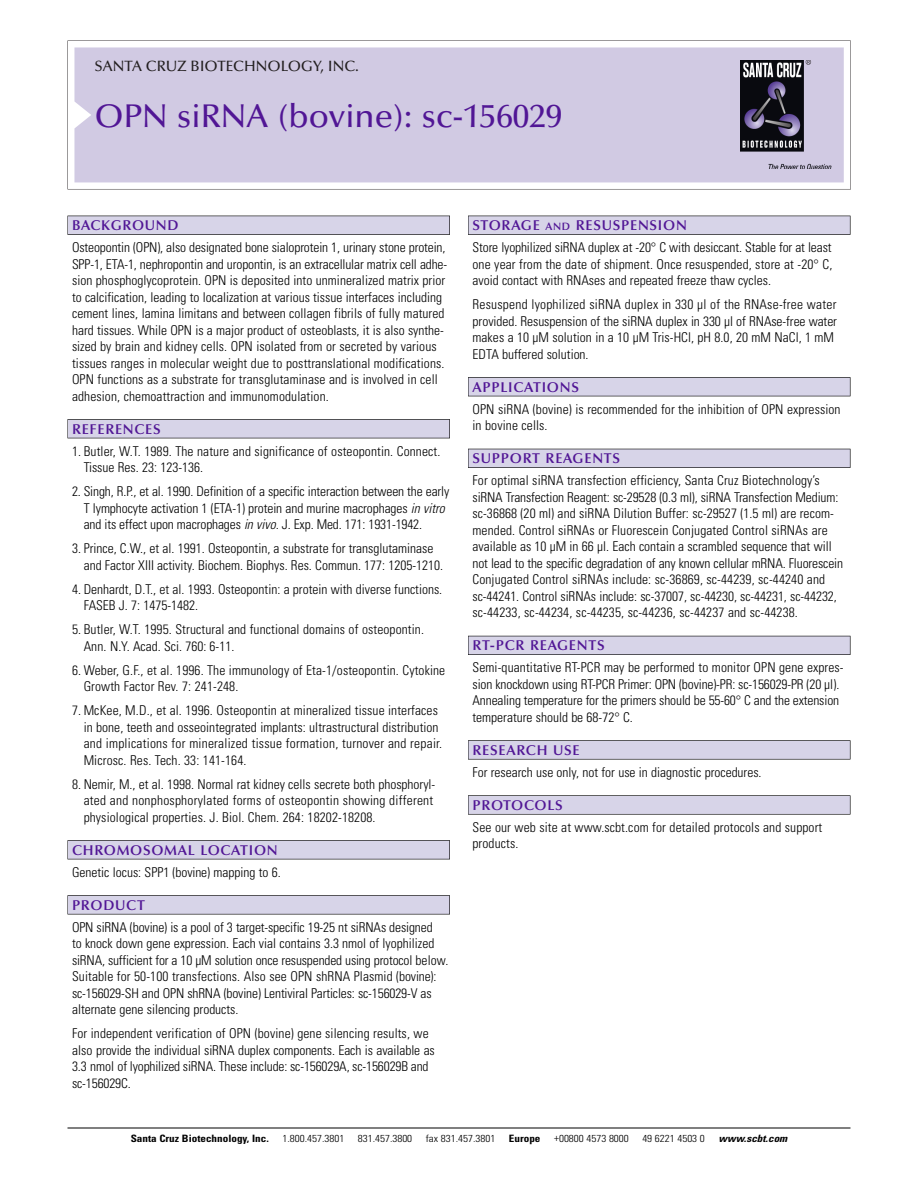
<style>
.page{position:relative;width:918px;height:1188px;background:#fff}
.page>*{position:absolute;margin:0;border:0;box-sizing:border-box;transform-origin:0 0}
.t1{font:500 33px "Optima";color:#511695}
.t2{font:500 15px "Optima";color:#231f20}
.t3{font:600 14.25px "Optima";letter-spacing:.05em;color:#511695}
.t4{font:300 condensed 13.5px/16.5px "Univers";color:#000}
.t5{font:300 condensed 10.2px "Univers";color:#000;scale:1.1 1}
.t6{font:700 condensed 10.2px "Univers";color:#000;scale:1.1 1}
.t7{font:italic 700 condensed 10.2px "Univers";color:#000;scale:1.1 1}
.s1{font-style:italic}
.s2{font-size:10.65px}
</style>
<div class="page">
<svg style="left:74px;top:41px;width:777px;height:148px"></svg>
<div style="left:74px;top:47px;width:770px;height:135px;background:#d1cae3"></div>
<img style="left:741px;top:60px;width:90px;height:108px">
<div style="left:68px;top:216px;width:382px;height:19px;background:#535256"></div>
<div style="left:68px;top:216px;width:381px;height:18px;background:#d7d4e8"></div>
<div style="left:68px;top:419px;width:382px;height:19px;background:#515155"></div>
<div style="left:68px;top:420px;width:381px;height:18px;background:#d7d4e8"></div>
<div style="left:68px;top:840px;width:382px;height:19px;background:#545357"></div>
<div style="left:68px;top:841px;width:381px;height:18px;background:#d7d4e8"></div>
<div style="left:68px;top:895px;width:382px;height:19px;background:#575659"></div>
<div style="left:68px;top:896px;width:381px;height:18px;background:#d7d4e8"></div>
<div style="left:468px;top:216px;width:382px;height:19px;background:#535256"></div>
<div style="left:468px;top:216px;width:382px;height:18px;background:#d7d4e8"></div>
<div style="left:468px;top:377px;width:382px;height:19px;background:#515155"></div>
<div style="left:468px;top:378px;width:382px;height:18px;background:#d7d4e8"></div>
<div style="left:468px;top:449px;width:382px;height:19px;background:#515057"></div>
<div style="left:468px;top:449px;width:382px;height:18px;background:#d7d4e8"></div>
<div style="left:468px;top:636px;width:382px;height:19px;background:#535259"></div>
<div style="left:468px;top:636px;width:382px;height:18px;background:#d7d4e8"></div>
<svg style="left:468px;top:740px;width:382px;height:20px"></svg>
<div style="left:468px;top:741px;width:382px;height:18px;background:#d7d4e8"></div>
<div style="left:468px;top:795px;width:382px;height:20px;background:#676767"></div>
<div style="left:468px;top:796px;width:382px;height:18px;background:#d7d4e8"></div>
<hr style="left:68px;top:1128px;width:782px;height:1px;background:#000">
<p class="t2" style="left:94px;top:60px;width:266px">SANTA CRUZ BIOTECHNOLOGY, INC.</p>
<p class="t1" style="left:94px;top:102px;width:469px">OPN siRNA (bovine): sc-156029</p>
<p class="t3" style="left:72px;top:219px;width:108px">BACKGROUND</p>
<p class="t4" style="left:72px;top:240px;width:377px">Osteopontin (OPN), also designated bone sialoprotein 1, urinary stone protein, SPP-1, ETA-1, nephropontin and uropontin, is an extracellular matrix cell adhe&shy;sion phosphoglycoprotein. OPN is deposited into unmineralized matrix prior to calcification, leading to localization at various tissue interfaces including cement lines, lamina limitans and between collagen fibrils of fully matured hard tissues. While OPN is a major product of osteoblasts, it is also synthe&shy;sized by brain and kidney cells. OPN isolated from or secreted by various tissues ranges in molecular weight due to posttranslational modifications.<br>OPN functions as a substrate for transglutaminase and is involved in cell adhesion, chemoattraction and immunomodulation.</p>
<p class="t3" style="left:72px;top:423px;width:90px">REFERENCES</p>
<p class="t4" style="left:84px;top:444px;width:358px;text-indent:-12px">1. Butler, W.T. 1989. The nature and significance of osteopontin. Connect.<br>Tissue Res. 23: 123-136.</p>
<p class="t4" style="left:84px;top:484px;width:367px;text-indent:-12px">2. Singh, R.P., et al. 1990. Definition of a specific interaction between the early<br>T lymphocyte activation 1 (ETA-1) protein and murine macrophages <span class="s1">in vitro </span>and its effect upon macrophages <span class="s1">in vivo.</span>J. Exp. Med. 171: 1931-1942.</p>
<p class="t4" style="left:84px;top:541px;width:361px;text-indent:-12px">3. Prince, C.W., et al. 1991. Osteopontin, a substrate for transglutaminase and Factor XIII activity. Biochem. Biophys. Res. Commun. 177: 1205-1210.</p>
<p class="t4" style="left:84px;top:582px;width:360px;text-indent:-12px">4. Denhardt, D.T., et al. 1993. Osteopontin: a protein with diverse functions.<br>FASEB J. 7: 1475-1482.</p>
<p class="t4" style="left:84px;top:622px;width:342px;text-indent:-12px">5. Butler, W.T. 1995. Structural and functional domains of osteopontin.<br>Ann. N.Y. Acad. Sci. 760: 6-11.</p>
<p class="t4" style="left:84px;top:663px;width:363px;text-indent:-12px">6. Weber, G.F., et al. 1996. The immunology of Eta-1/osteopontin. Cytokine<br>Growth Factor Rev. 7: 241-248.</p>
<p class="t4" style="left:84px;top:703px;width:360px;text-indent:-12px">7. McKee, M.D., et al. 1996. Osteopontin at mineralized tissue interfaces in bone, teeth and osseointegrated implants: ultrastructural distribution and implications for mineralized tissue formation, turnover and repair.<br>Microsc. Res. Tech. 33: 141-164.</p>
<p class="t4" style="left:84px;top:777px;width:353px;text-indent:-12px">8. Nemir, M., et al. 1998. Normal rat kidney cells secrete both phosphoryl&shy;ated and nonphosphorylated forms of osteopontin showing different physiological properties. J. Biol. Chem. 264: 18202-18208.</p>
<p class="t3" style="left:72px;top:844px;width:207px">CHROMOSOMAL LOCATION</p>
<p class="t4" style="left:72px;top:865px;width:210px">Genetic locus: SPP1 (bovine) mapping to 6.</p>
<p class="t3" style="left:72px;top:899px;width:74px">PRODUCT</p>
<p class="t4" style="left:72px;top:920px;width:378px">OPN siRNA (bovine) is a pool of 3 target-specific 19-25 nt siRNAs designed<br>to knock down gene expression. Each vial contains 3.3 nmol of lyophilized siRNA, sufficient for a 10 µM solution once resuspended using protocol below.<br>Suitable for 50-100 transfections. Also see OPN shRNA Plasmid (bovine): sc-156029-SH and OPN shRNA (bovine) Lentiviral Particles: sc-156029-V as alternate gene silencing products.</p>
<p class="t4" style="left:72px;top:1027px;width:364px">For independent verification of OPN (bovine) gene silencing results, we also provide the individual siRNA duplex components. Each is available as 3.3 nmol of lyophilized siRNA. These include: sc-156029A, sc-156029B and sc-156029C.</p>
<p class="t3" style="left:473px;top:219px;width:216px">STORAGE <span class="s2">AND</span> RESUSPENSION</p>
<p class="t4" style="left:473px;top:240px;width:361px;text-align:justify">Store lyophilized siRNA duplex at -20° C with desiccant. Stable for at least one year from the date of shipment. Once resuspended, store at -20° C, avoid contact with RNAses and repeated freeze thaw cycles.</p>
<p class="t4" style="left:473px;top:297px;width:366px">Resuspend lyophilized siRNA duplex in 330 µl of the RNAse-free water provided. Resuspension of the siRNA duplex in 330 µl of RNAse-free water makes a 10 µM solution in a 10 µM Tris-HCl, pH 8.0, 20 mM NaCl, 1 mM EDTA buffered solution.</p>
<p class="t3" style="left:473px;top:381px;width:108px">APPLICATIONS</p>
<p class="t4" style="left:473px;top:402px;width:370px">OPN siRNA (bovine) is recommended for the inhibition of OPN expression in bovine cells.</p>
<p class="t3" style="left:473px;top:452px;width:149px">SUPPORT REAGENTS</p>
<p class="t4" style="left:473px;top:474px;width:372px">For optimal siRNA transfection efficiency, Santa Cruz Biotechnology’s siRNA Transfection Reagent: sc-29528 (0.3 ml), siRNA Transfection Medium: sc-36868 (20 ml) and siRNA Dilution Buffer: sc-29527 (1.5 ml) are recom&shy;mended. Control siRNAs or Fluorescein Conjugated Control siRNAs are available as 10 µM in 66 µl. Each contain a scrambled sequence that will not lead to the specific degradation of any known cellular mRNA. Fluorescein Conjugated Control siRNAs include: sc-36869, sc-44239, sc-44240 and sc-44241. Control siRNAs include: sc-37007, sc-44230, sc-44231, sc-44232, sc-44233, sc-44234, sc-44235, sc-44236, sc-44237 and sc-44238.</p>
<p class="t3" style="left:473px;top:639px;width:134px">RT-PCR REAGENTS</p>
<p class="t4" style="left:473px;top:661px;width:373px">Semi-quantitative RT-PCR may be performed to monitor OPN gene expres&shy;sion knockdown using RT-PCR Primer: OPN (bovine)-PR: sc-156029-PR (20 µl).<br>Annealing temperature for the primers should be 55-60° C and the extension temperature should be 68-72° C.</p>
<p class="t3" style="left:473px;top:744px;width:109px">RESEARCH USE</p>
<p class="t4" style="left:473px;top:765px;width:291px">For research use only, not for use in diagnostic procedures.</p>
<p class="t3" style="left:473px;top:799px;width:92px">PROTOCOLS</p>
<p class="t4" style="left:473px;top:820px;width:351px">See our web site at www.scbt.com for detailed protocols and support products.</p>
<p class="t6" style="left:131px;top:1135px;width:127px">Santa Cruz Biotechnology, Inc.</p>
<p class="t5" style="left:282px;top:1135px;width:58px">1.800.457.3801</p>
<p class="t5" style="left:358px;top:1135px;width:51px">831.457.3800</p>
<p class="t5" style="left:426px;top:1135px;width:65px">fax 831.457.3801</p>
<p class="t6" style="left:509px;top:1135px;width:30px">Europe</p>
<p class="t5" style="left:554px;top:1135px;width:69px">+00800 4573 8000</p>
<p class="t5" style="left:642px;top:1135px;width:58px">49 6221 4503 0</p>
<p class="t7" style="left:719px;top:1135px;width:66px">www.scbt.com</p>
</div>
